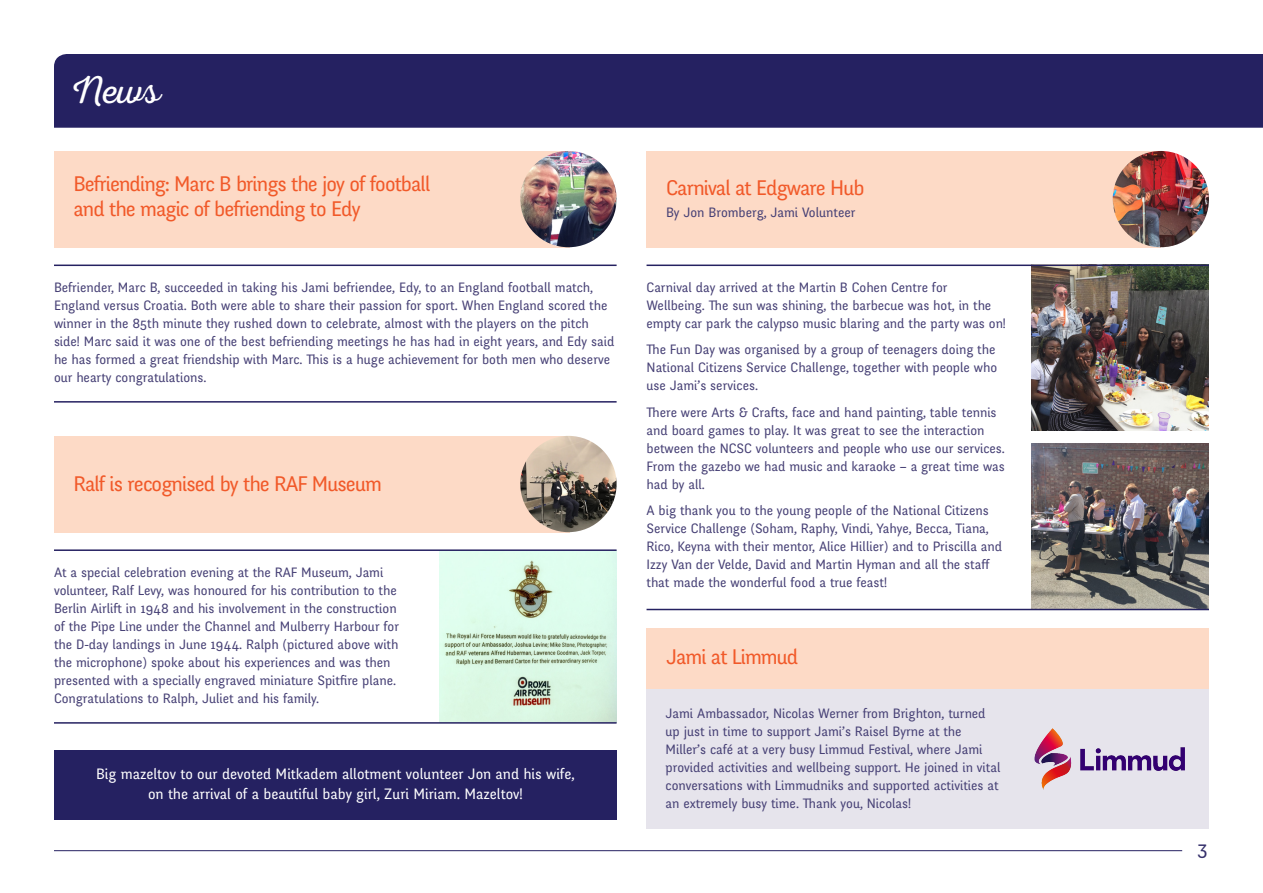
<style>
.page{position:relative;width:1263px;height:893px;background:#fff}
.page>*{position:absolute;margin:0;border:0;box-sizing:border-box;transform-origin:0 0}
.t1{font:39px "Nexa Rust Script L 0";color:#fff}
.t2{font:21px/25.5px "Fengardo Neue";letter-spacing:-.04em;color:#f15929}
.t3{font:19.5px "Fengardo Neue";color:#35306b}
.t4{font:15px/20px "Fengardo Neue";color:#fff;text-align:center}
.t5{font:13.5px/18px "Fengardo Neue";color:#464075}
</style>
<div class="page">
<hr style="left:54px;top:850px;width:1128px;height:1px;background:#252161">
<div style="left:54px;top:151px;width:516px;height:96px;background:#fddac6"></div>
<div style="left:646px;top:689px;width:563px;height:140px;background:#e6e4ec"></div>
<div style="left:54px;top:750px;width:563px;height:69px;background:#252161"></div>
<div style="left:54px;top:436px;width:516px;height:96px;background:#fddac6"></div>
<div style="left:646px;top:151px;width:515px;height:96px;background:#fddac6"></div>
<div style="left:54px;top:54px;width:1209px;height:74px;background:#252161"></div>
<hr style="left:54px;top:265px;width:563px;height:1px;background:#252161">
<hr style="left:54px;top:401px;width:563px;height:2px;background:#252161">
<img style="left:520px;top:151px;width:97px;height:96px;border-radius:48px">
<img style="left:520px;top:436px;width:97px;height:96px;border-radius:48px">
<img style="left:1113px;top:151px;width:96px;height:96px;border-radius:48px">
<img style="left:439px;top:551px;width:178px;height:171px">
<img style="left:1032px;top:266px;width:177px;height:164px">
<img style="left:1032px;top:444px;width:177px;height:165px">
<hr style="left:54px;top:549px;width:563px;height:2px;background:#252161">
<hr style="left:646px;top:265px;width:563px;height:1px;background:#252161">
<hr style="left:54px;top:722px;width:563px;height:2px;background:#252161">
<hr style="left:646px;top:609px;width:563px;height:1px;background:#252161">
<img style="left:1034px;top:728px;width:150px;height:61px">
<div style="left:646px;top:628px;width:563px;height:61px;background:#fddac6"></div>
<h1 class="t1" style="left:72px;top:69px;width:89px">News</h1>
<h2 class="t2" style="left:73px;top:171px;width:358px">Befriending: Marc B brings the joy of football and the magic of befriending to Edy</h2>
<p class="t5" style="left:54px;top:279px;width:562px">Befriender, Marc B, succeeded in taking his Jami befriendee, Edy, to an England football match, England versus Croatia. Both were able to share their passion for sport. When England scored the winner in the 85th minute they rushed down to celebrate, almost with the players on the pitch side! Marc said it was one of the best befriending meetings he has had in eight years, and Edy said he has formed a great friendship with Marc. This is a huge achievement for both men who deserve our hearty congratulations.</p>
<h2 class="t2" style="left:73px;top:471px;width:310px">Ralf is recognised by the RAF Museum</h2>
<p class="t5" style="left:54px;top:564px;width:346px">At a special celebration evening at the RAF Museum, Jami volunteer, Ralf Levy, was honoured for his contribution to the Berlin Airlift in 1948 and his involvement in the construction of the Pipe Line under the Channel and Mulberry Harbour for the D-day landings in June 1944. Ralph (pictured above with the microphone) spoke about his experiences and was then presented with a specially engraved miniature Spitfire plane.<br>Congratulations to Ralph, Juliet and his family.</p>
<p class="t4" style="left:96px;top:764px;width:480px">Big mazeltov to our devoted Mitkadem allotment volunteer Jon and his wife, on the arrival of a beautiful baby girl, Zuri Miriam. Mazeltov!</p>
<h2 class="t2" style="left:666px;top:175px;width:200px">Carnival at Edgware Hub</h2>
<p class="t5" style="left:666px;top:204px;width:191px">By Jon Bromberg, Jami Volunteer</p>
<p class="t5" style="left:646px;top:279px;width:361px">Carnival day arrived at the Martin B Cohen Centre for<br>Wellbeing. The sun was shining, the barbecue was hot, in the empty car park the calypso music blaring and the party was on!</p>
<p class="t5" style="left:646px;top:341px;width:352px">The Fun Day was organised by a group of teenagers doing the<br>National Citizens Service Challenge, together with people who use Jami’s services.</p>
<p class="t5" style="left:646px;top:404px;width:360px">There were Arts &amp; Crafts, face and hand painting, table tennis and board games to play. It was great to see the interaction between the NCSC volunteers and people who use our services.<br>From the gazebo we had music and karaoke – a great time was had by all.</p>
<p class="t5" style="left:646px;top:502px;width:357px">A big thank you to the young people of the National Citizens Service Challenge (Soham, Raphy, Vindi, Yahye, Becca, Tiana, Rico, Keyna with their mentor, Alice Hillier) and to Priscilla and Izzy Van der Velde, David and Martin Hyman and all the staff that made the wonderful food a true feast!</p>
<h2 class="t2" style="left:666px;top:644px;width:134px">Jami at Limmud</h2>
<p class="t5" style="left:666px;top:705px;width:336px">Jami Ambassador, Nicolas Werner from Brighton, turned up just in time to support Jami’s Raisel Byrne at the Miller’s café at a very busy Limmud Festival, where Jami provided activities and wellbeing support. He joined in vital conversations with Limmudniks and supported activities at an extremely busy time. Thank you, Nicolas!</p>
<h3 class="t3" style="left:1197px;top:837px;width:11px">3</h3>
</div>
